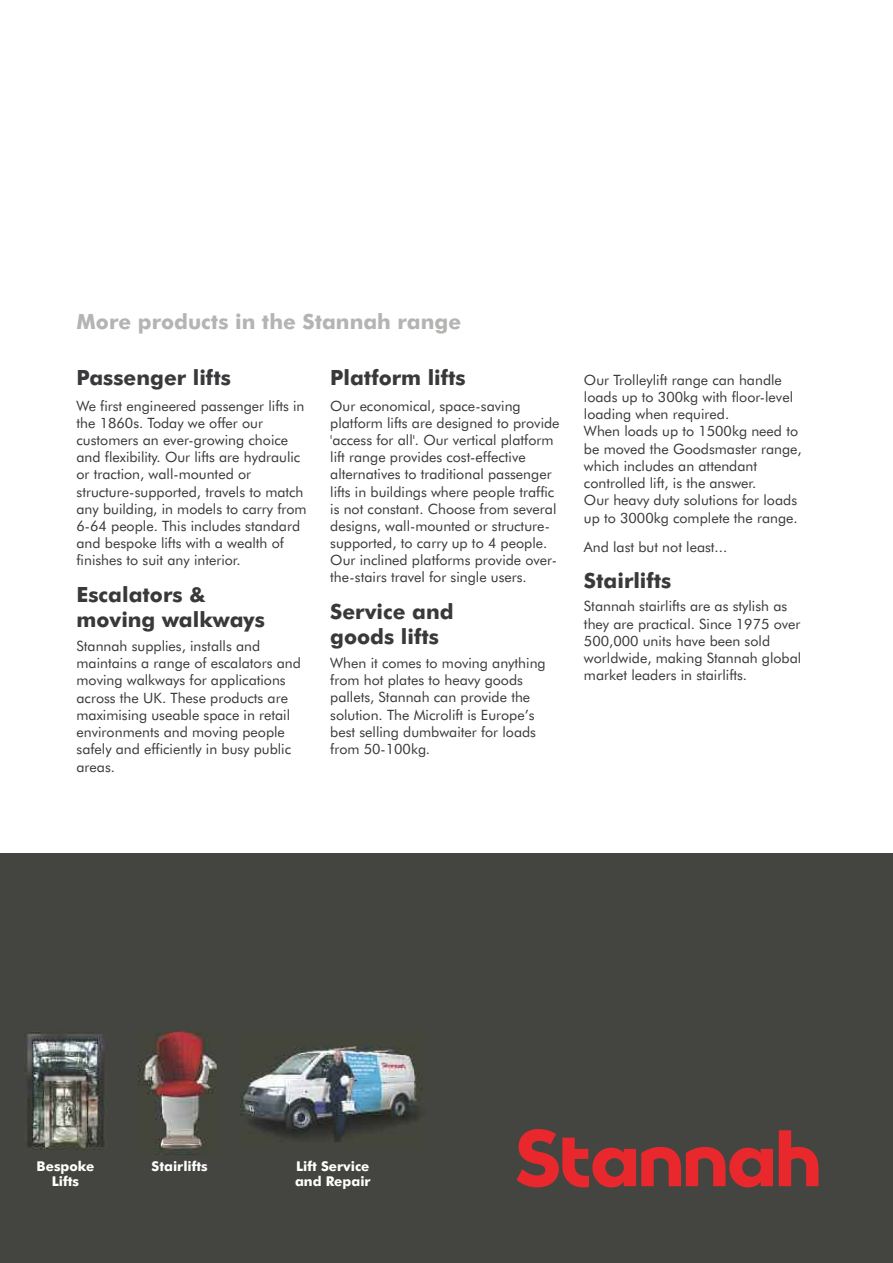
<style>
.page{position:relative;width:893px;height:1263px;background:#fff}
.page>*{position:absolute;margin:0;border:0;box-sizing:border-box;transform-origin:0 0}
.t1{font:700 21px/25.2px "Futura BT";color:#39383a}
.t2{font:700 21px "Futura BT";color:#b4b5b3}
.t3{font:14.25px/17.2px "Futura BT";color:#39383a}
.t4{font:700 13.5px "Futura BT";color:#fff}
</style>
<div class="page">
<div style="left:0;top:852px;width:893px;height:411px;background:#444540"></div>
<svg style="left:517px;top:1129px;width:301px;height:58px"></svg>
<img style="left:26px;top:1032px;width:79px;height:117px">
<img style="left:139px;top:1031px;width:78px;height:123px">
<img style="left:240px;top:1046px;width:183px;height:96px">
<h1 class="t2" style="left:77px;top:313px;width:386px">More products in the Stannah range</h1>
<h1 class="t1" style="left:77px;top:366px;width:156px">Passenger lifts</h1>
<p class="t3" style="left:77px;top:399px;width:232px">We first engineered passenger lifts in the 1860s. Today we offer our customers an ever-growing choice and flexibility. Our lifts are hydraulic or traction, wall-mounted or structure-supported, travels to match any building, in models to carry from 6-64 people. This includes standard and bespoke lifts with a wealth of finishes to suit any interior.</p>
<h1 class="t1" style="left:77px;top:584px;width:190px">Escalators &amp; moving walkways</h1>
<p class="t3" style="left:77px;top:638px;width:226px">Stannah supplies, installs and maintains a range of escalators and moving walkways for applications across the UK. These products are maximising useable space in retail environments and moving people safely and efficiently in busy public areas.</p>
<h1 class="t1" style="left:330px;top:366px;width:137px">Platform lifts</h1>
<p class="t3" style="left:330px;top:399px;width:231px">Our economical, space-saving platform lifts are designed to provide 'access for all'. Our vertical platform lift range provides cost-effective alternatives to traditional passenger lifts in buildings where people traffic is not constant. Choose from several designs, wall-mounted or structure&shy;supported, to carry up to 4 people.<br>Our inclined platforms provide over&shy;the-stairs travel for single users.</p>
<h1 class="t1" style="left:330px;top:601px;width:125px">Service and goods lifts</h1>
<p class="t3" style="left:330px;top:655px;width:217px">When it comes to moving anything from hot plates to heavy goods pallets, Stannah can provide the solution. The Microlift is Europe’s best selling dumbwaiter for loads from 50-100kg.</p>
<p class="t3" style="left:584px;top:372px;width:219px">Our Trolleylift range can handle loads up to 300kg with floor-level loading when required.<br>When loads up to 1500kg need to be moved the Goodsmaster range, which includes an attendant controlled lift, is the answer.<br>Our heavy duty solutions for loads up to 3000kg complete the range.</p>
<p class="t3" style="left:584px;top:539px;width:145px">And last but not least...</p>
<h1 class="t1" style="left:584px;top:569px;width:89px">Stairlifts</h1>
<p class="t3" style="left:584px;top:599px;width:219px">Stannah stairlifts are as stylish as they are practical. Since 1975 over 500,000 units have been sold worldwide, making Stannah global market leaders in stairlifts.</p>
<p class="t4" style="left:37px;top:1161px;width:59px">Bespoke</p>
<p class="t4" style="left:152px;top:1161px;width:58px">Stairlifts</p>
<p class="t4" style="left:296px;top:1161px;width:75px">Lift Service</p>
<p class="t4" style="left:52px;top:1176px;width:29px">Lifts</p>
<p class="t4" style="left:295px;top:1176px;width:77px">and Repair</p>
</div>
